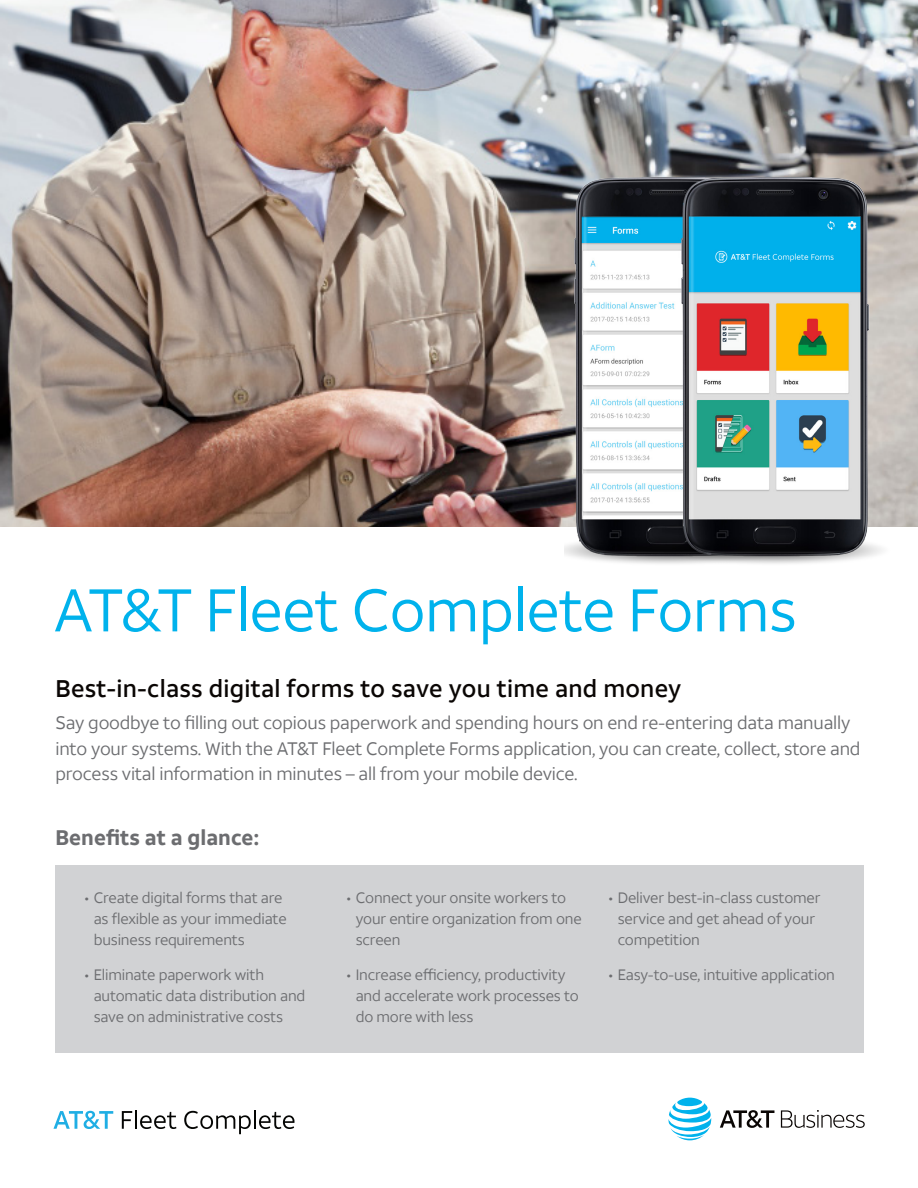
<style>
.page{position:relative;width:918px;height:1188px;background:#fff}
.page>*{position:absolute;margin:0;border:0;box-sizing:border-box;transform-origin:0 0}
.t1{font:60px "ATT Aleck Sans";letter-spacing:-.01em;color:#00b2ec}
.body{font:500 24px "ATT Aleck Sans";letter-spacing:.01em;color:#0a0604}
.body-2{font:700 21px "ATT Aleck Sans";color:#6c6d70}
.body-3{font:18px/25.5px "ATT Aleck Sans";letter-spacing:-.01em;color:#6c6d70}
.t2{font:15px/21px "ATT Aleck Sans";letter-spacing:-.01em;color:#6c6d70}
.s1{font-weight:500;font-size:13.5px}
</style>
<div class="page">
<svg style="left:54px;top:1111px;width:59px;height:18px"></svg>
<svg style="left:122px;top:1110px;width:54px;height:19px"></svg>
<svg style="left:184px;top:1110px;width:111px;height:24px"></svg>
<svg style="left:668px;top:1098px;width:43px;height:42px"></svg>
<svg style="left:720px;top:1110px;width:54px;height:18px"></svg>
<svg style="left:781px;top:1110px;width:84px;height:18px"></svg>
<div style="left:55px;top:865px;width:809px;height:188px;background:#d1d2d4"></div>
<img style="left:0;top:0;width:918px;height:526px">
<img style="left:565px;top:177px;width:331px;height:387px">
<p class="t1" style="left:54px;top:574px;width:744px">AT&amp;T Fleet Complete Forms</p>
<p class="body" style="left:55px;top:673px;width:627px">Best-in-class digital forms to save you time and money</p>
<p class="body-3" style="left:55px;top:710px;width:807px">Say goodbye to filling out copious paperwork and spending hours on end re-entering data manually into your systems. With the AT&amp;T Fleet Complete Forms application, you can create, collect, store and process vital information in minutes – all from your mobile device.</p>
<p class="body-2" style="left:55px;top:824px;width:205px">Benefits at a glance:</p>
<p class="t2" style="left:94px;top:888px;width:195px;text-indent:-9px"><span class="s1">•</span> Create digital forms that are as flexible as your immediate business requirements</p>
<p class="t2" style="left:94px;top:964px;width:213px;text-indent:-9px"><span class="s1">•</span> Eliminate paperwork with automatic data distribution and save on administrative costs</p>
<p class="t2" style="left:356px;top:888px;width:228px;text-indent:-9px"><span class="s1">•</span> Connect your onsite workers to your entire organization from one screen</p>
<p class="t2" style="left:356px;top:964px;width:225px;text-indent:-9px"><span class="s1">•</span> Increase efficiency, productivity and accelerate work processes to do more with less</p>
<p class="t2" style="left:618px;top:888px;width:204px;text-indent:-9px"><span class="s1">•</span> Deliver best-in-class customer service and get ahead of your competition</p>
<p class="t2" style="left:609px;top:964px;width:228px"><span class="s1">•</span> Easy-to-use, intuitive application</p>
</div>
